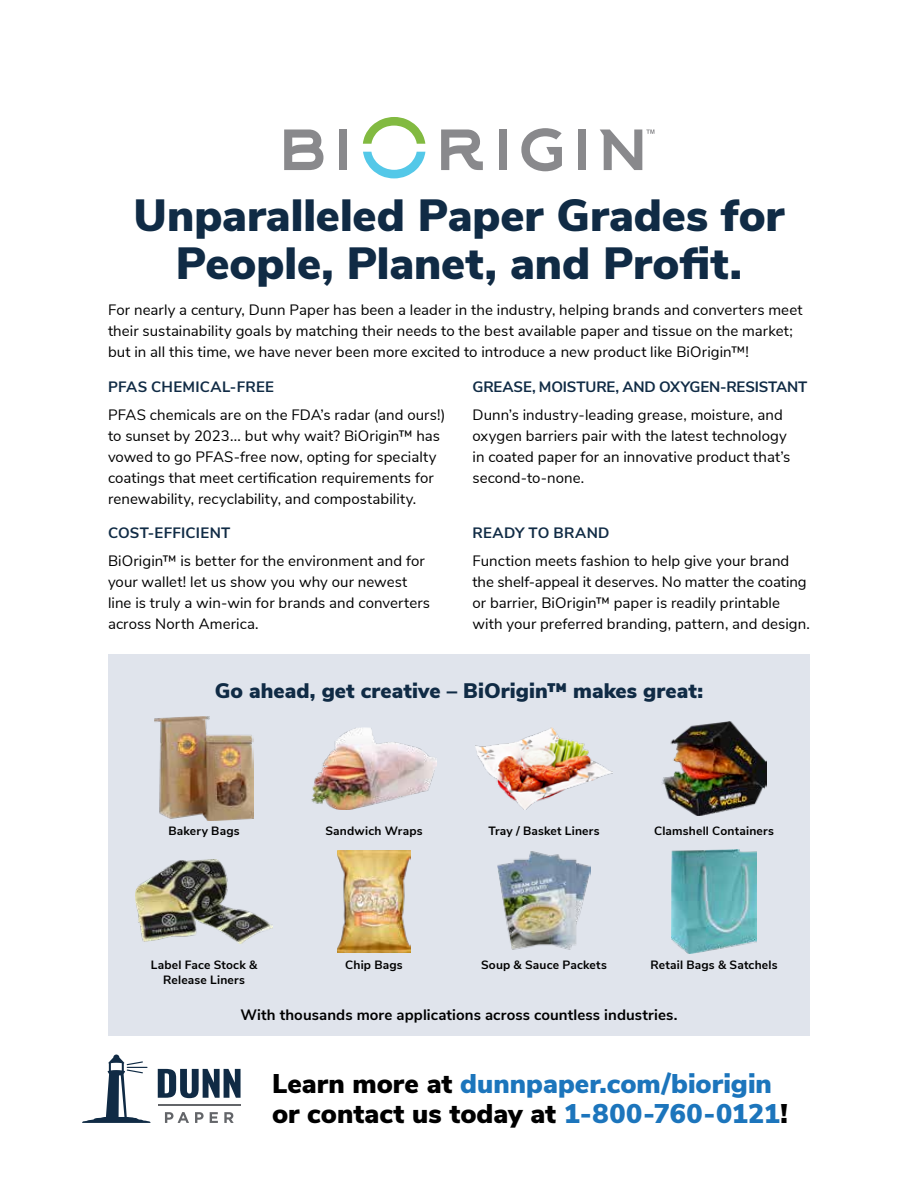
<style>
.page{position:relative;width:918px;height:1188px;background:#fff}
.page>*{position:absolute;margin:0;border:0;box-sizing:border-box;transform-origin:0 0}
.t1{font:900 45px/48px "Nunito Sans";color:#102b45;text-align:center}
.t2{font:900 27px/30px "Nunito Sans";color:#1c75bc}
.t3{font:900 21px "Nunito Sans";letter-spacing:.005em;color:#102b45}
.t4{font:15px/21px "Nunito Sans";letter-spacing:.005em;color:#000}
.t5{font:700 15px "Nunito Sans";letter-spacing:.005em;color:#102b45}
.t6{font:700 15px "Nunito Sans";letter-spacing:.01em;color:#000}
.t7{font:700 12px/15px "Nunito Sans";letter-spacing:.015em;color:#000;text-align:center}
.s1{color:#000}
</style>
<div class="page">
<div style="left:108px;top:654px;width:702px;height:382px;background:#e0e4ec"></div>
<img style="left:155px;top:716px;width:98px;height:105px">
<img style="left:312px;top:727px;width:124px;height:83px">
<img style="left:476px;top:727px;width:136px;height:83px">
<img style="left:661px;top:721px;width:106px;height:95px">
<img style="left:136px;top:859px;width:136px;height:85px">
<img style="left:337px;top:850px;width:74px;height:103px">
<img style="left:497px;top:851px;width:94px;height:99px">
<img style="left:672px;top:849px;width:84px;height:105px">
<svg style="left:284px;top:130px;width:39px;height:40px"></svg>
<div style="left:339px;top:130px;width:8px;height:40px;background:#89898c"></div>
<svg style="left:441px;top:130px;width:42px;height:40px"></svg>
<div style="left:499px;top:130px;width:8px;height:40px;background:#89898c"></div>
<svg style="left:521px;top:128px;width:41px;height:43px"></svg>
<div style="left:578px;top:130px;width:8px;height:40px;background:#89898c"></div>
<svg style="left:363px;top:117px;width:62px;height:27px"></svg>
<svg style="left:363px;top:152px;width:62px;height:26px"></svg>
<svg style="left:600px;top:130px;width:54px;height:40px"></svg>
<svg style="left:158px;top:1069px;width:83px;height:29px"></svg>
<svg style="left:165px;top:1112px;width:24px;height:11px"></svg>
<svg style="left:195px;top:1112px;width:9px;height:11px"></svg>
<svg style="left:210px;top:1112px;width:8px;height:11px"></svg>
<svg style="left:224px;top:1112px;width:10px;height:11px"></svg>
<svg style="left:82px;top:1055px;width:69px;height:68px"></svg>
<hr style="left:158px;top:1104px;width:83px;height:2px;background:#636569">
<h1 class="t1" style="left:134px;top:190px;width:652px">Unparalleled Paper Grades for<br>People, Planet, and Profit.</h1>
<p class="t4" style="left:108px;top:299px;width:696px">For nearly a century, Dunn Paper has been a leader in the industry, helping brands and converters meet their sustainability goals by matching their needs to the best available paper and tissue on the market; but in all this time, we have never been more excited to introduce a new product like BiOrigin™!</p>
<p class="t5" style="left:108px;top:376px;width:168px">PFAS CHEMICAL-FREE</p>
<p class="t4" style="left:108px;top:403px;width:339px">PFAS chemicals are on the FDA’s radar (and ours!) to sunset by 2023... but why wait? BiOrigin™ has vowed to go PFAS-free now, opting for specialty coatings that meet certification requirements for renewability, recyclability, and compostability.</p>
<p class="t5" style="left:108px;top:522px;width:124px">COST-EFFICIENT</p>
<p class="t4" style="left:108px;top:549px;width:324px">BiOrigin™ is better for the environment and for your wallet! let us show you why our newest line is truly a win-win for brands and converters across North America.</p>
<p class="t5" style="left:472px;top:376px;width:337px">GREASE, MOISTURE, AND OXYGEN-RESISTANT</p>
<p class="t4" style="left:472px;top:403px;width:320px">Dunn’s industry-leading grease, moisture, and oxygen barriers pair with the latest technology in coated paper for an innovative product that’s second-to-none.</p>
<p class="t5" style="left:472px;top:522px;width:139px">READY TO BRAND</p>
<p class="t4" style="left:472px;top:549px;width:339px">Function meets fashion to help give your brand the shelf-appeal it deserves. No matter the coating or barrier, BiOrigin™ paper is readily printable with your preferred branding, pattern, and design.</p>
<h3 class="t3" style="left:215px;top:675px;width:490px">Go ahead, get creative – BiOrigin™ makes great:</h3>
<p class="t7" style="left:168px;top:823px;width:73px">Bakery Bags</p>
<p class="t7" style="left:151px;top:957px;width:108px">Label Face Stock &amp;<br>Release Liners</p>
<p class="t7" style="left:325px;top:823px;width:99px">Sandwich Wraps</p>
<p class="t7" style="left:345px;top:957px;width:59px">Chip Bags</p>
<p class="t7" style="left:488px;top:823px;width:113px">Tray / Basket Liners</p>
<p class="t7" style="left:654px;top:823px;width:121px">Clamshell Containers</p>
<p class="t7" style="left:481px;top:957px;width:127px">Soup &amp; Sauce Packets</p>
<p class="t7" style="left:650px;top:957px;width:129px">Retail Bags &amp; Satchels</p>
<p class="t6" style="left:240px;top:1004px;width:439px">With thousands more applications across countless industries.</p>
<h2 class="t2" style="left:272px;top:1068px;width:517px"><span class="s1">Learn more at</span> dunnpaper.com/biorigin <span class="s1">or contact us today at</span> 1-800-760-0121<span class="s1">!</span></h2>
</div>
